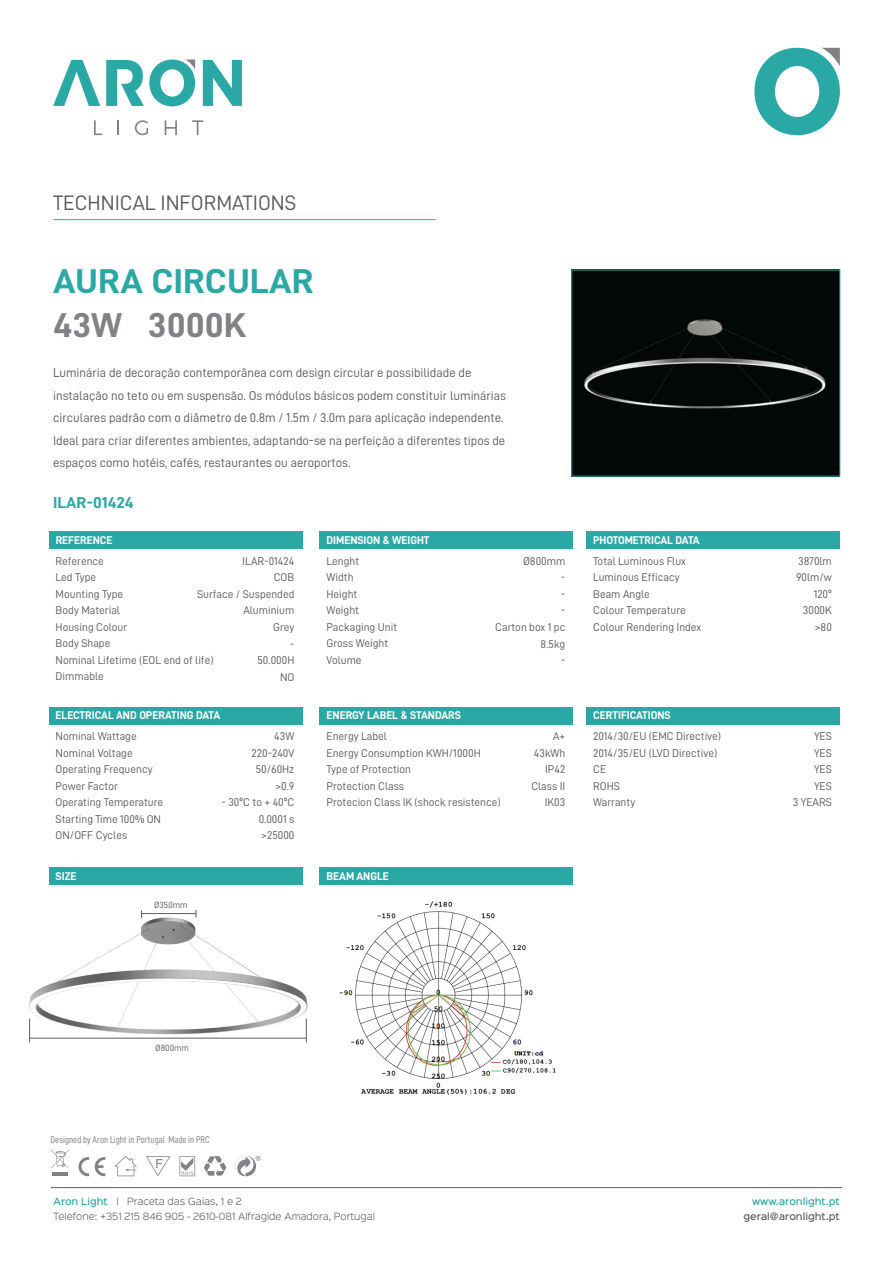
<style>
.page{position:relative;width:893px;height:1263px;background:#fff}
.page>*{position:absolute;margin:0;border:0;box-sizing:border-box;transform-origin:0 0}
.t1{font:34.5px "D DIN Bold";color:#2aa8a5;scale:1.08 1}
.t2{font:34.5px "D DIN Bold";color:#808285;scale:1.08 1}
.t3{font:21px "D DIN";color:#58595b}
.t4{font:15.75px "D DIN Bold";color:#2aa8a5;scale:1.08 1}
.t5{font:12.75px/22.5px "D DIN";color:#58595b}
.t6{font:11.25px/16.5px "D DIN";color:#58595b}
.t7{font:11.25px "D DIN Bold";color:#fff}
.t8{font:9.9px "D DIN Condensed";color:#808285}
.t9{font:300 9px/15px "Sinkin Sans 300";color:#58595b}
.t10{font:500 9px "Sinkin Sans 500";color:#58595b}
.t11{font:500 9px "Sinkin Sans 500";color:#2aa8a5}
.t12{font:9px "D DIN";color:#58595b}
.s1{font-family:"Sinkin Sans 500";font-weight:500;color:#2aa8a5}
</style>
<div class="page">
<svg style="left:203px;top:60px;width:39px;height:46px"></svg>
<svg style="left:53px;top:60px;width:47px;height:46px"></svg>
<svg style="left:106px;top:60px;width:89px;height:46px"></svg>
<svg style="left:94px;top:120px;width:8px;height:15px"></svg>
<svg style="left:117px;top:120px;width:2px;height:15px"></svg>
<svg style="left:135px;top:120px;width:13px;height:15px"></svg>
<svg style="left:165px;top:120px;width:12px;height:15px"></svg>
<svg style="left:192px;top:120px;width:11px;height:15px"></svg>
<svg style="left:754px;top:48px;width:86px;height:87px"></svg>
<hr style="left:51px;top:1187px;width:791px;height:1px;background:#58595b">
<svg style="left:179px;top:1156px;width:16px;height:20px"></svg>
<svg style="left:146px;top:1156px;width:25px;height:20px"></svg>
<svg style="left:204px;top:1156px;width:22px;height:20px"></svg>
<svg style="left:114px;top:1156px;width:23px;height:20px"></svg>
<svg style="left:78px;top:1157px;width:11px;height:19px"></svg>
<svg style="left:95px;top:1157px;width:10px;height:19px"></svg>
<hr style="left:52px;top:1172px;width:16px;height:4px;background:#808285">
<svg style="left:51px;top:1149px;width:19px;height:19px"></svg>
<svg style="left:235px;top:1156px;width:26px;height:20px"></svg>
<img style="left:29px;top:914px;width:279px;height:129px">
<div style="left:573px;top:272px;width:265px;height:202px;background:#040807"></div>
<div style="left:49px;top:532px;width:253px;height:17px;background:#2aa8a5"></div>
<hr style="left:53px;top:219px;width:382px;height:1px;background:#2aa8a5">
<div style="left:320px;top:532px;width:253px;height:17px;background:#2aa8a5"></div>
<div style="left:586px;top:532px;width:254px;height:17px;background:#2aa8a5"></div>
<div style="left:49px;top:867px;width:253px;height:17px;background:#2aa8a5"></div>
<div style="left:320px;top:867px;width:253px;height:17px;background:#2aa8a5"></div>
<div style="left:49px;top:707px;width:253px;height:17px;background:#2aa8a5"></div>
<div style="left:320px;top:707px;width:253px;height:17px;background:#2aa8a5"></div>
<div style="left:586px;top:707px;width:254px;height:17px;background:#2aa8a5"></div>
<img style="left:339px;top:898px;width:217px;height:197px">
<hr style="left:142px;top:913px;width:54px;height:1px;background:#5b5c5e">
<hr style="left:30px;top:1038px;width:276px;height:1px;background:#5b5c5e">
<svg style="left:29px;top:1019px;width:1px;height:23px"></svg>
<svg style="left:306px;top:1019px;width:1px;height:23px"></svg>
<h2 class="t3" style="left:53px;top:191px;width:245px">TECHNICAL INFORMATIONS</h2>
<h1 class="t1" style="left:53px;top:262px;width:243px">AURA CIRCULAR</h1>
<h1 class="t2" style="left:53px;top:306px;width:181px">43W 3000K</h1>
<p class="t5" style="left:53px;top:361px;width:455px">Luminária de decoração contemporânea com design circular e possibilidade de instalação no teto ou em suspensão. Os módulos básicos podem constituir luminárias circulares padrão com o diâmetro de 0.8m / 1.5m / 3.0m para aplicação independente.<br>Ideal para criar diferentes ambientes, adaptando-se na perfeição a diferentes tipos de espaços como hotéis, cafés, restaurantes ou aeroportos.</p>
<h3 class="t4" style="left:53px;top:493px;width:76px">ILAR-01424</h3>
<p class="t7" style="left:56px;top:534px;width:58px">REFERENCE</p>
<p class="t7" style="left:327px;top:534px;width:104px">DIMENSION &amp; WEIGHT</p>
<p class="t7" style="left:593px;top:534px;width:108px">PHOTOMETRICAL DATA</p>
<p class="t6" style="left:197px;top:553px;width:99px;text-align:right">ILAR-01424<br>COB<br>Surface / Suspended<br>Aluminium<br>Grey<br>-<br>50.000H<br>NO</p>
<p class="t6" style="left:327px;top:553px;width:72px">Lenght<br>Width<br>Height<br>Weight<br>Packaging Unit<br>Gross Weight<br>Volume</p>
<p class="t6" style="left:495px;top:553px;width:72px;text-align:right">Ø800mm<br>-<br>-<br>-<br>Carton box 1 pc<br>8.5kg<br>-</p>
<p class="t6" style="left:593px;top:553px;width:110px">Total Luminous Flux<br>Luminous Efficacy<br>Beam Angle<br>Colour Temperature<br>Colour Rendering Index</p>
<p class="t6" style="left:796px;top:553px;width:37px;text-align:right">3870lm<br>90lm/w<br>120º<br>3000K &gt;80</p>
<p class="t6" style="left:56px;top:553px;width:159px">Reference<br>Led Type<br>Mounting Type<br>Body Material<br>Housing Colour<br>Body Shape<br>Nominal Lifetime (EOL end of life)<br>Dimmable</p>
<p class="t7" style="left:56px;top:709px;width:166px">ELECTRICAL AND OPERATING DATA</p>
<p class="t7" style="left:327px;top:709px;width:136px">ENERGY LABEL &amp; STANDARS</p>
<p class="t7" style="left:593px;top:709px;width:79px">CERTIFICATIONS</p>
<p class="t6" style="left:56px;top:728px;width:109px">Nominal Wattage<br>Nominal Voltage<br>Operating Frequency<br>Power Factor<br>Operating Temperature<br>Starting Time 100% ON<br>ON/OFF Cycles</p>
<p class="t6" style="left:252px;top:728px;width:44px;text-align:right">43W<br>220-240V<br>50/60Hz &gt;0.9</p>
<p class="t6" style="left:259px;top:794px;width:37px;text-align:justify;text-indent:-37px">- 30ºC to + 40ºC 0.0001 s &gt;25000</p>
<p class="t6" style="left:327px;top:728px;width:176px">Energy Label<br>Energy Consumption KWH/1000H<br>Type of Protection<br>Protection Class<br>Protecion Class IK (shock resistence)</p>
<p class="t6" style="left:531px;top:728px;width:35px;text-align:right">A+<br>43kWh<br>IP42<br>Class II<br>IK03</p>
<p class="t6" style="left:593px;top:728px;width:129px">2014/30/EU (EMC Directive)<br>2014/35/EU (LVD Directive)<br>CE<br>ROHS<br>Warranty</p>
<p class="t6" style="left:793px;top:728px;width:41px;text-align:right">YES<br>YES<br>YES<br>YES<br>3 YEARS</p>
<p class="t7" style="left:56px;top:870px;width:22px">SIZE</p>
<p class="t7" style="left:327px;top:870px;width:64px">BEAM ANGLE</p>
<p class="t12" style="left:154px;top:900px;width:35px">Ø350mm</p>
<p class="t12" style="left:155px;top:1043px;width:35px">Ø800mm</p>
<p class="t8" style="left:51px;top:1134px;width:161px">Designed by Aron Light in Portugal Made in PRC</p>
<p class="t9" style="left:53px;top:1193px;width:323px"><span class="s1">Aron Light</span> I Praceta das Gaias, 1 e 2<br>Telefone: +351 215 846 905 - 2610-081 Alfragide Amadora, Portugal</p>
<p class="t11" style="left:752px;top:1194px;width:89px">www.aronlight.pt</p>
<p class="t10" style="left:743px;top:1209px;width:98px">geral@aronlight.pt</p>
</div>
